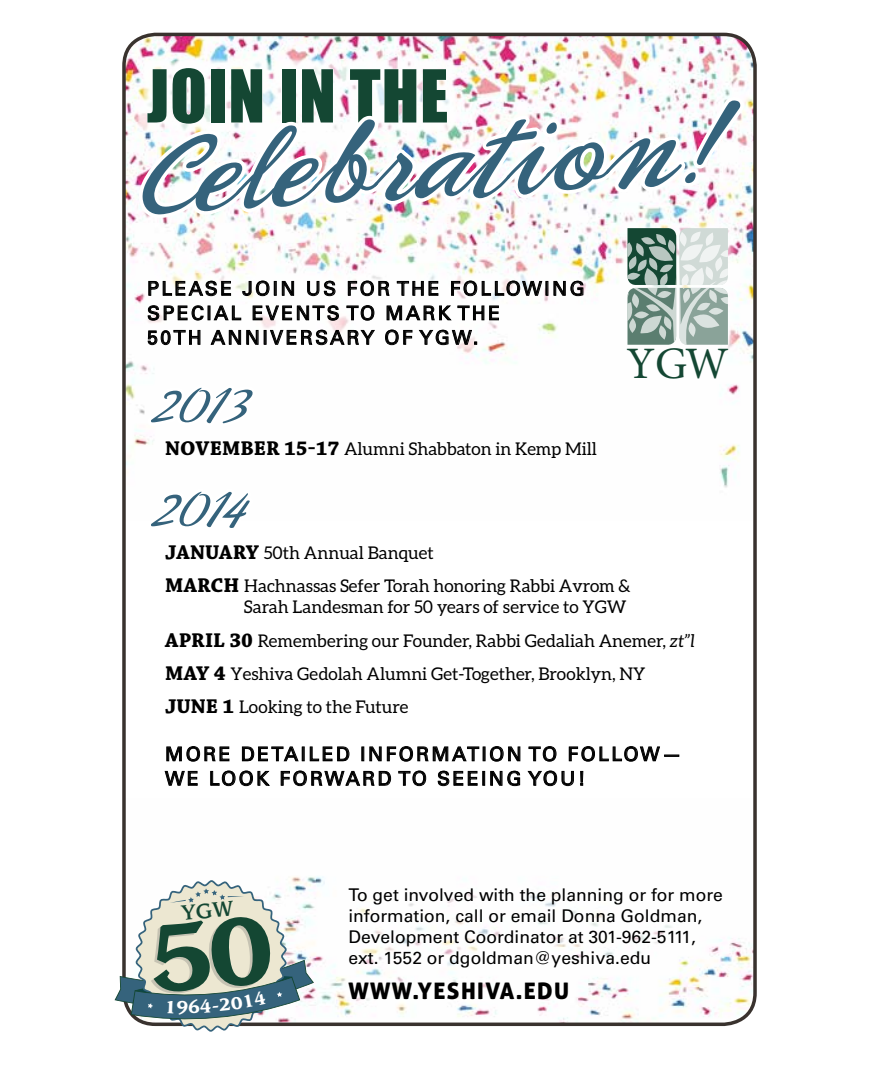
<style>
.page{position:relative;width:882px;height:1071px;background:#fff}
.page>*{position:absolute;margin:0;border:0;box-sizing:border-box;transform-origin:0 0}
.t1{font:116.9px "Phoenix Script FLF";color:#35637c}
.t2{font:67.38px "Impact";letter-spacing:.015em;color:#144733}
.t3{font:52.5px "Phoenix Script FLF";color:#35637c}
.t4{font:44.98px "Minion Pro";color:#144733}
.t5{font:22.75px "Aller Display";letter-spacing:.06em;color:#000}
.t6{font:19.25px/24.5px "Univers";letter-spacing:.13em;color:#000}
.t7{font:17.5px/33.1px "Aleo";color:#000}
.t8{font:17.5px/21px "Univers";color:#000}
.s1{font-family:"Chaparral Pro";font-weight:700;font-size:21px}
.s2{font-style:italic}
</style>
<div class="page">
<img style="left:124px;top:39px;width:628px;height:449px">
<img style="left:291px;top:876px;width:463px;height:145px">
<svg style="left:136px;top:477px;width:123px;height:11px"></svg>
<svg style="left:166px;top:746px;width:64px;height:16px"></svg>
<svg style="left:242px;top:746px;width:57px;height:16px"></svg>
<div style="left:302px;top:746px;width:3px;height:15px;border:1px solid #000"></div>
<svg style="left:309px;top:746px;width:41px;height:16px"></svg>
<svg style="left:369px;top:746px;width:111px;height:16px"></svg>
<svg style="left:489px;top:746px;width:32px;height:16px"></svg>
<svg style="left:528px;top:746px;width:29px;height:16px"></svg>
<svg style="left:568px;top:746px;width:111px;height:16px"></svg>
<svg style="left:164px;top:770px;width:34px;height:16px"></svg>
<svg style="left:210px;top:770px;width:60px;height:17px"></svg>
<svg style="left:280px;top:770px;width:111px;height:17px"></svg>
<svg style="left:398px;top:770px;width:29px;height:17px"></svg>
<svg style="left:437px;top:770px;width:41px;height:17px"></svg>
<div style="left:482px;top:771px;width:3px;height:15px;border:1px solid #000"></div>
<svg style="left:490px;top:770px;width:31px;height:17px"></svg>
<svg style="left:527px;top:770px;width:56px;height:17px"></svg>
<svg style="left:135px;top:32px;width:613px;height:407px"></svg>
<div style="left:337px;top:876px;width:397px;height:135px;background:#fff"></div>
<svg style="left:115px;top:879px;width:199px;height:153px"></svg>
<h2 class="t2" style="left:147px;top:44px;width:303px">JOIN IN THE</h2>
<h1 class="t1" style="left:125px;top:116px;width:586px;rotate:-3deg">Celebration!</h1>
<p class="t6" style="left:147px;top:276px;width:439px">Please join us for the following special events to mark the<br>50th anniversary of YGW</p>
<p class="t6" style="left:473px;top:325px;width:7px">.</p>
<h3 class="t4" style="left:627px;top:334px;width:104px">YGW</h3>
<h3 class="t3" style="left:149px;top:379px;width:97px">2013</h3>
<p class="t7" style="left:165px;top:432px;width:433px"><span class="s1">NOVEMBER 15-17</span> Alumni Shabbaton in Kemp Mill</p>
<h3 class="t3" style="left:149px;top:483px;width:97px">2014</h3>
<p class="t7" style="left:165px;top:536px;width:467px"><span class="s1">JANUARY</span> 50th Annual Banquet<br><span class="s1">MARCH</span> Hachnassas Sefer Torah honoring Rabbi Avrom &amp;</p>
<p class="t7" style="left:165px;top:590px;width:531px;text-indent:79px">Sarah Landesman for 50 years of service to YGW<br><span class="s1">APRIL 30</span> Remembering our Founder, Rabbi Gedaliah Anemer, <span class="s2">zt”l </span><span class="s1">MAY 4</span> Yeshiva Gedolah Alumni Get-Together, Brooklyn, NY <span class="s1">JUNE 1</span> Looking to the Future</p>
<p class="t6" style="left:165px;top:742px;width:518px">More detailed information to follow—<br>We look forward to seeing you!</p>
<p class="t8" style="left:348px;top:884px;width:376px">To get involved with the planning or for more information, call or email Donna Goldman, Development Coordinator at 301-962-5111, ext. 1552 or dgoldman@yeshiva.edu</p>
<h3 class="t5" style="left:348px;top:976px;width:222px">WWW.YESHIVA.EDU</h3>
</div>
